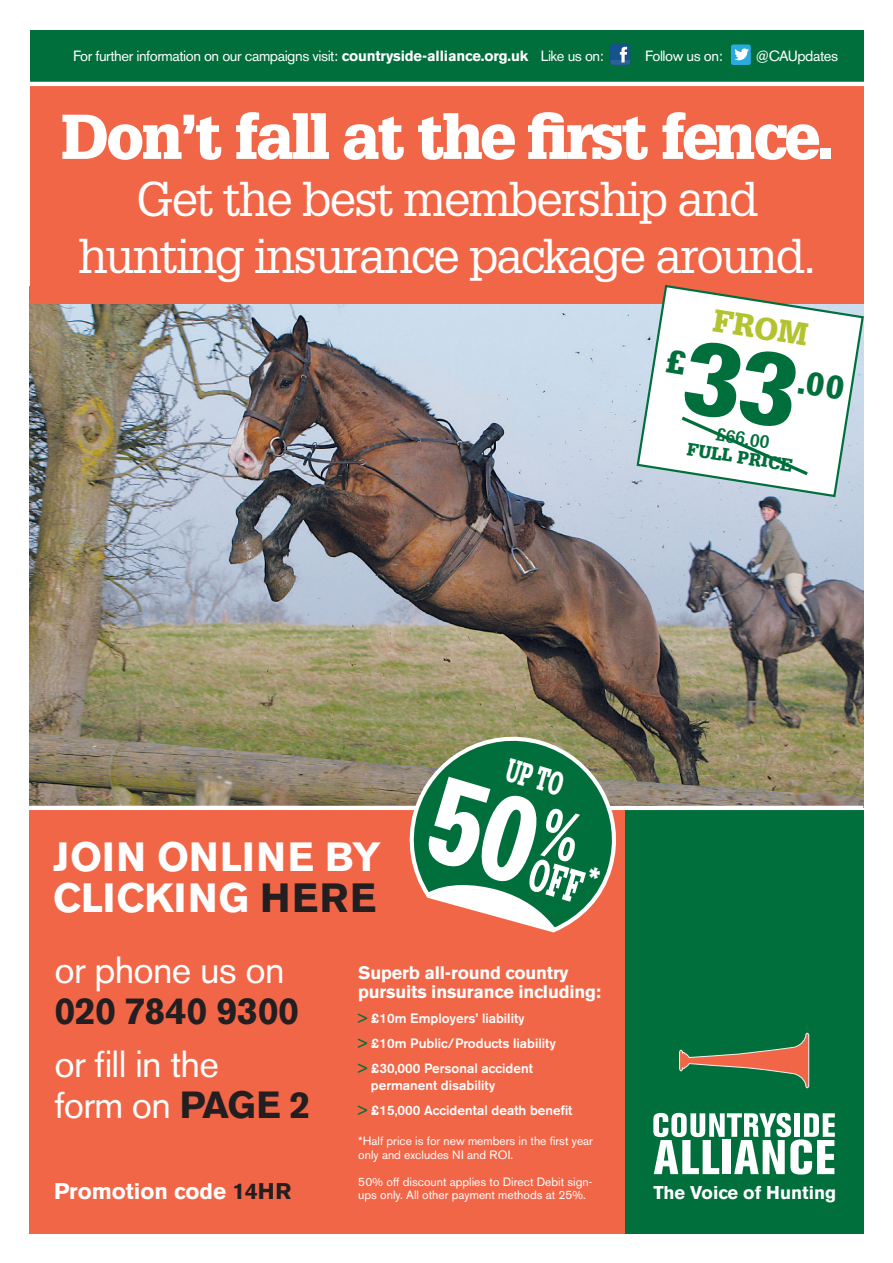
<style>
.page{position:relative;width:893px;height:1263px;background:#fff}
.page>*{position:absolute;margin:0;border:0;box-sizing:border-box;transform-origin:0 0}
.t1{font:900 61.65px "Glypha LT Std";letter-spacing:-.04em;color:#fff}
.t2{font:47.7px/57.2px "Glypha LT Std";letter-spacing:-.04em;color:#fff;text-align:center}
.t3{font:700 40.5px/40.5px "Akzidenz Grotesk BE";letter-spacing:.02em;color:#fff}
.t4{font:37.5px/40.5px "Akzidenz Grotesk BE";letter-spacing:-.02em;color:#fff}
.t5{font:700 37.5px "Akzidenz Grotesk BE";letter-spacing:-.02em;color:#231f20}
.t6{font:700 35.7px "Akzidenz Grotesk BE";color:#fff}
.t7{font:900 32.1px "Glypha LT Std";color:#fff;scale:.59 1}
.t8{font:900 31.05px "Glypha LT Std";color:#b3c32f}
.t9{font:700 22.5px "Akzidenz Grotesk BE";color:#fff}
.t10{font:700 18.3px "Akzidenz Grotesk BE";color:#fff}
.t11{font:700 18px/19.5px "Akzidenz Grotesk BE";letter-spacing:-.01em;color:#fff}
.t12{font:900 17.55px "Glypha LT Std";color:#006f3c}
.t13{font:700 17.55px "Glypha LT Std";color:#006f3c}
.t14{font:14.7px "Akzidenz Grotesk BE";letter-spacing:-.03em;color:#fff}
.t15{font:500 13.5px/25px "Akzidenz Grotesk BE";color:#fff}
.t16{font:12px/13.5px "Akzidenz Grotesk BE";color:#fff}
.s1{font-weight:700}
.s2{color:#231f20}
.s3{font-weight:700;color:#231f20}
.s4{color:#006f3c}
</style>
<div class="page">
<img style="left:30px;top:304px;width:833px;height:502px">
<div style="left:30px;top:809px;width:595px;height:424px;background:#f26648"></div>
<div style="left:625px;top:810px;width:238px;height:423px;background:#006f3c"></div>
<div style="left:30px;top:30px;width:833px;height:52px;background:#006f3c"></div>
<div style="left:610px;top:44px;width:20px;height:21px;background:#165180;border-radius:2px"></div>
<svg style="left:610px;top:45px;width:20px;height:20px"></svg>
<svg style="left:731px;top:44px;width:20px;height:21px"></svg>
<div style="left:30px;top:84px;width:833px;height:220px;background:#f26648"></div>
<svg style="left:679px;top:1032px;width:131px;height:57px"></svg>
<svg style="left:653px;top:1113px;width:182px;height:61px"></svg>
<hr style="left:13px;top:806px;width:850px;height:4px;background:#fff">
<hr style="left:30px;top:82px;width:850px;height:4px;background:#fff">
<svg style="left:635px;top:284px;width:229px;height:214px"></svg>
<svg style="left:402px;top:722px;width:228px;height:211px"></svg>
<svg style="left:666px;top:339px;width:179px;height:139px"></svg>
<svg style="left:407px;top:727px;width:218px;height:205px"></svg>
<h3 class="t6" style="left:397px;top:35px;width:464px">countryside-alliance.org.uk</h3>
<p class="t14" style="left:73px;top:47px;width:532px">For further information on our campaigns visit: <span class="s1">countryside-alliance.org.uk</span> Like us on:</p>
<p class="t14" style="left:645px;top:47px;width:79px">Follow us on:</p>
<p class="t14" style="left:756px;top:47px;width:84px">@CAUpdates</p>
<h1 class="t1" style="left:61px;top:99px;width:774px">Don’t fall at the first fence.</h1>
<h2 class="t2" style="left:78px;top:170px;width:740px">Get the best membership and hunting insurance package around.</h2>
<h3 class="t8" style="left:716px;top:302px;width:97px;rotate:9deg">FROM</h3>
<h3 class="t13" style="left:718px;top:423px;width:55px;rotate:9deg">£66.00</h3>
<h3 class="t12" style="left:689px;top:438px;width:108px;rotate:9deg">FULL PRICE</h3>
<h3 class="t3" style="left:53px;top:837px;width:329px">JOIn Onli ne by clicking <span class="s2">h ere</span></h3>
<h3 class="t7" style="left:512px;top:750px;width:100px;rotate:16deg">UP TO</h3>
<h3 class="t4" style="left:54px;top:950px;width:232px">or phone us on</h3>
<h3 class="t5" style="left:54px;top:989px;width:246px">020 7840 9300</h3>
<h3 class="t4" style="left:54px;top:1044px;width:258px">or fill in the<br>form on <span class="s3">PAGE 2</span></h3>
<h3 class="t9" style="left:54px;top:1178px;width:239px">Promotion code <span class="s2">14Hr</span></h3>
<h3 class="t11" style="left:358px;top:963px;width:244px">Superb all-round country pursuits insurance including:</h3>
<p class="t15" style="left:358px;top:1006px;width:199px"><span class="s4">&gt;</span> £10m Employers’ liability<br><span class="s4">&gt;</span> £10m Public/Products liability <span class="s4">&gt;</span> £30,000 Personal accident</p>
<p class="t15" style="left:358px;top:1072px;width:216px;text-indent:13px">permanent disability<br><span class="s4">&gt;</span> £15,000 Accidental death benefit</p>
<p class="t16" style="left:358px;top:1134px;width:236px">*Half price is for new members in the first year only and excludes NI and ROI.</p>
<p class="t16" style="left:358px;top:1175px;width:236px">50% off discount applies to Direct Debit sign&shy;ups only. All other payment methods at 25%.</p>
<h3 class="t10" style="left:653px;top:1182px;width:184px">The Voice of Hunting</h3>
</div>
